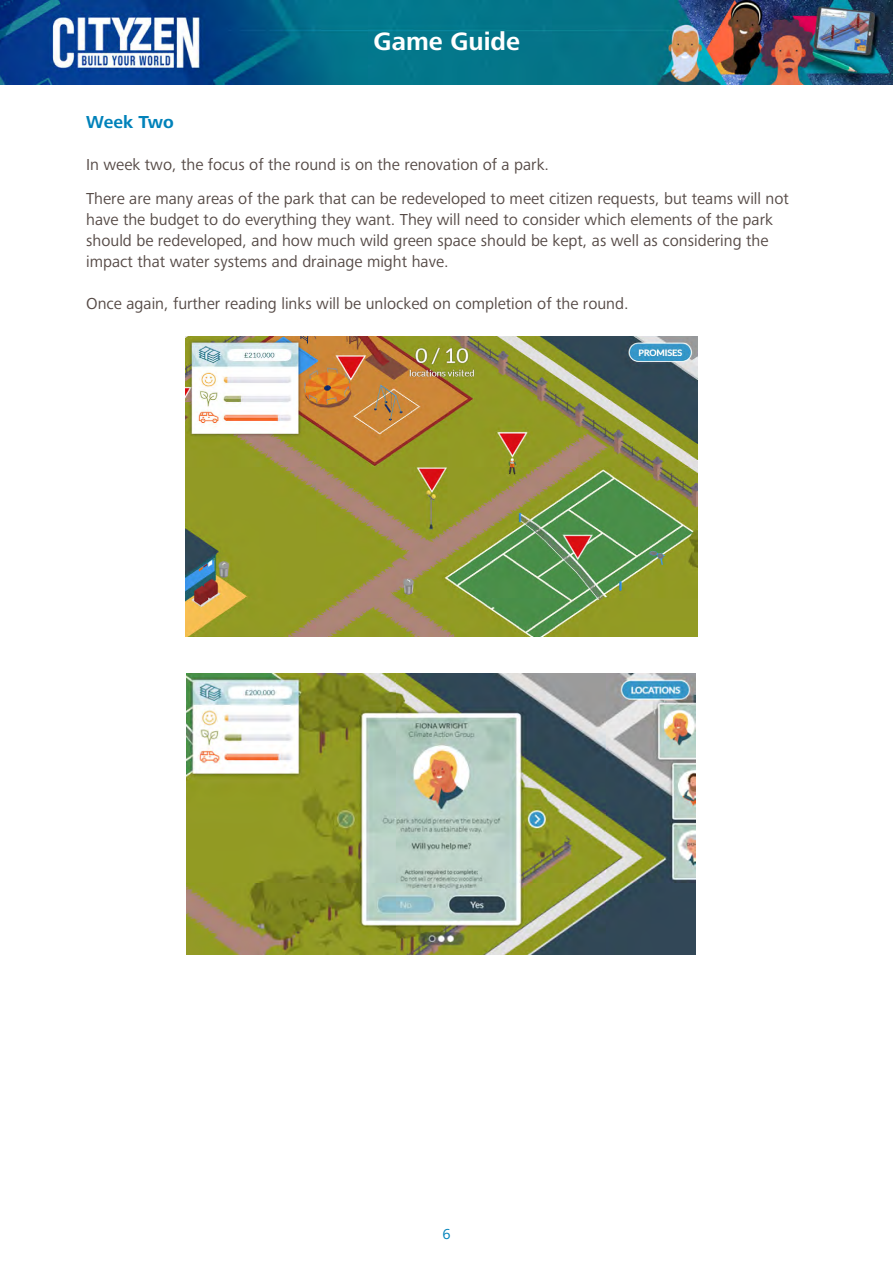
<style>
.page{position:relative;width:893px;height:1263px;background:#fff}
.page>*{position:absolute;margin:0;border:0;box-sizing:border-box;transform-origin:0 0}
.t1{font:700 26.1px "Frutiger Next";color:#fff}
.t2{font:700 18px "Frutiger Next";color:#0082ba}
.t3{font:16.5px/21px "Frutiger Next";color:#554a46}
.t4{font:15px "Frutiger Next";color:#0082ba}
</style>
<div class="page">
<img style="left:0;top:0;width:893px;height:85px">
<img style="left:185px;top:336px;width:512px;height:301px">
<img style="left:186px;top:673px;width:509px;height:281px">
<h1 class="t1" style="left:374px;top:27px;width:148px">Game Guide</h1>
<p class="t2" style="left:86px;top:111px;width:89px">Week Two</p>
<p class="t3" style="left:86px;top:147px;width:704px;line-height:33.8px">In week two, the focus of the round is on the renovation of a park.<br>There are many areas of the park that can be redeveloped to meet citizen requests, but teams will not</p>
<p class="t3" style="left:86px;top:209px;width:688px">have the budget to do everything they want. They will need to consider which elements of the park should be redeveloped, and how much wild green space should be kept, as well as considering the impact that water systems and drainage might have.</p>
<p class="t3" style="left:86px;top:293px;width:544px">Once again, further reading links will be unlocked on completion of the round.</p>
<p class="t4" style="left:442px;top:1225px;width:10px">6</p>
</div>
